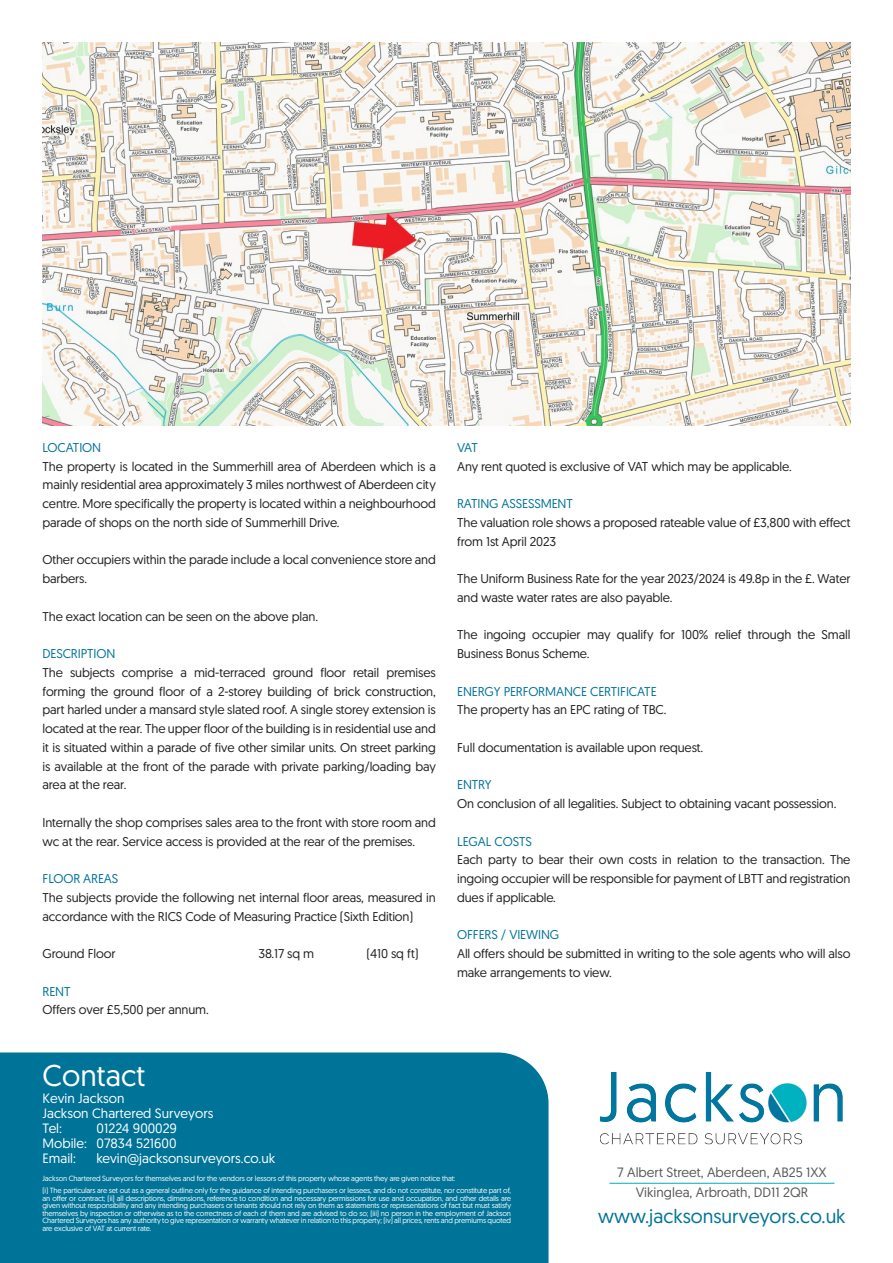
<style>
.page{position:relative;width:893px;height:1263px;background:#fff}
.page>*{position:absolute;margin:0;border:0;box-sizing:border-box;transform-origin:0 0}
.t1{font:30px "Geomanist";color:#fff}
.t2{font:19.5px "Geomanist";color:#007398}
.t3{font:13.5px "Geomanist";color:#fff}
.address{font:13.5px "Geomanist";color:#57585a}
.text{font:12.75px/18.8px "Geomanist";letter-spacing:-.01em;color:#231f20}
.heads{font:12.75px "Geomanist";letter-spacing:-.01em;color:#007398}
.t4{font:7.5px/7.5px "Geomanist";letter-spacing:-.02em;color:#fff;text-align:justify}
</style>
<div class="page">
<img style="left:600px;top:1072px;width:243px;height:72px">
<img style="left:43px;top:43px;width:807px;height:382px">
<div style="left:0;top:1052px;width:549px;height:211px;background:#007398"></div>
<hr style="left:609px;top:1183px;width:225px;height:1px;background:#00adbc">
<p class="heads" style="left:43px;top:439px;width:60px">LOCATION</p>
<p class="text" style="left:43px;top:456px;width:395px;text-align:justify">The property is located in the Summerhill area of Aberdeen which is a mainly residential area approximately 3 miles northwest of Aberdeen city centre. More specifically the property is located within a neighbourhood parade of shops on the north side of Summerhill Drive.</p>
<p class="text" style="left:43px;top:550px;width:395px">Other occupiers within the parade include a local convenience store and barbers.</p>
<p class="text" style="left:43px;top:606px;width:277px">The exact location can be seen on the above plan.</p>
<p class="heads" style="left:43px;top:645px;width:74px">DESCRIPTION</p>
<p class="text" style="left:43px;top:663px;width:395px;text-align:justify">The subjects comprise a mid-terraced ground floor retail premises forming the ground floor of a 2-storey building of brick construction, part harled under a mansard style slated roof. A single storey extension is located at the rear. The upper floor of the building is in residential use and it is situated within a parade of five other similar units. On street parking is available at the front of the parade with private parking/loading bay area at the rear.</p>
<p class="text" style="left:43px;top:813px;width:395px">Internally the shop comprises sales area to the front with store room and wc at the rear. Service access is provided at the rear of the premises.</p>
<p class="heads" style="left:43px;top:870px;width:77px">FLOOR AREAS</p>
<p class="text" style="left:43px;top:888px;width:395px">The subjects provide the following net internal floor areas, measured in accordance with the RICS Code of Measuring Practice (Sixth Edition)</p>
<p class="text" style="left:43px;top:944px;width:74px">Ground Floor</p>
<p class="text" style="left:259px;top:944px;width:57px">38.17 sq m</p>
<p class="text" style="left:367px;top:944px;width:54px">(410 sq ft)</p>
<p class="heads" style="left:43px;top:983px;width:30px">RENT</p>
<p class="text" style="left:43px;top:1000px;width:168px">Offers over £5,500 per annum.</p>
<p class="t1" style="left:43px;top:1056px;width:104px">Contact</p>
<p class="heads" style="left:457px;top:439px;width:22px">VAT</p>
<p class="text" style="left:457px;top:456px;width:336px">Any rent quoted is exclusive of VAT which may be applicable.</p>
<p class="heads" style="left:457px;top:495px;width:117px">RATING ASSESSMENT</p>
<p class="text" style="left:457px;top:513px;width:395px">The valuation role shows a proposed rateable value of £3,800 with effect from 1st April 2023</p>
<p class="text" style="left:457px;top:569px;width:395px">The Uniform Business Rate for the year 2023/2024 is 49.8p in the £. Water and waste water rates are also payable.</p>
<p class="text" style="left:457px;top:625px;width:395px">The ingoing occupier may qualify for 100% relief through the Small<br>Business Bonus Scheme.</p>
<p class="heads" style="left:457px;top:683px;width:201px">ENERGY PERFORMANCE CERTIFICATE</p>
<p class="text" style="left:457px;top:700px;width:211px">The property has an EPC rating of TBC.</p>
<p class="text" style="left:457px;top:738px;width:248px">Full documentation is available upon request.</p>
<p class="heads" style="left:457px;top:777px;width:36px">ENTRY</p>
<p class="text" style="left:457px;top:794px;width:381px">On conclusion of all legalities. Subject to obtaining vacant possession.</p>
<p class="heads" style="left:457px;top:833px;width:76px">LEGAL COSTS</p>
<p class="text" style="left:457px;top:850px;width:395px;text-align:justify">Each party to bear their own costs in relation to the transaction. The ingoing occupier will be responsible for payment of LBTT and registration dues if applicable.</p>
<p class="heads" style="left:457px;top:927px;width:104px">OFFERS / VIEWING</p>
<p class="text" style="left:457px;top:944px;width:395px">All offers should be submitted in writing to the sole agents who will also make arrangements to view.</p>
<p class="t3" style="left:43px;top:1089px;width:83px">Kevin Jackson</p>
<p class="t3" style="left:43px;top:1104px;width:172px">Jackson Chartered Surveyors</p>
<p class="t3" style="left:43px;top:1119px;width:21px">Tel:</p>
<p class="t3" style="left:97px;top:1119px;width:82px">01224 900029</p>
<p class="t3" style="left:43px;top:1134px;width:135px">Mobile: 07834 521600</p>
<p class="t3" style="left:43px;top:1149px;width:35px">Email:</p>
<p class="t3" style="left:97px;top:1149px;width:180px">kevin@jacksonsurveyors.co.uk</p>
<p class="t4" style="left:43px;top:1175px;width:414px">Jackson Chartered Surveyors for themselves and for the vendors or lessors of this property whose agents they are given notice that:</p>
<p class="t4" style="left:43px;top:1186px;width:470px">(i) The particulars are set out as a general outline only for the guidance of intending purchasers or lessees, and do not constitute, nor constitute part of, an offer or contract; (ii) all descriptions, dimensions, reference to condition and necessary permissions for use and occupation, and other details are given without responsibility and any intending purchasers or tenants should not rely on them as statements or representations of fact but must satisfy themselves by inspection or otherwise as to the correctness of each of them and are advised to do so; (iii) no person in the employment of Jackson Chartered Surveyors has any authority to give representation or warranty whatever in relation to this property; (iv) all prices, rents and premiums quoted are exclusive of VAT at current rate.</p>
<p class="address" style="left:617px;top:1163px;width:211px">7 Albert Street, Aberdeen, AB25 1XX</p>
<p class="address" style="left:636px;top:1184px;width:174px">Vikinglea, Arbroath, DD11 2QR</p>
<p class="t2" style="left:598px;top:1204px;width:249px">www.jacksonsurveyors.co.uk</p>
</div>
